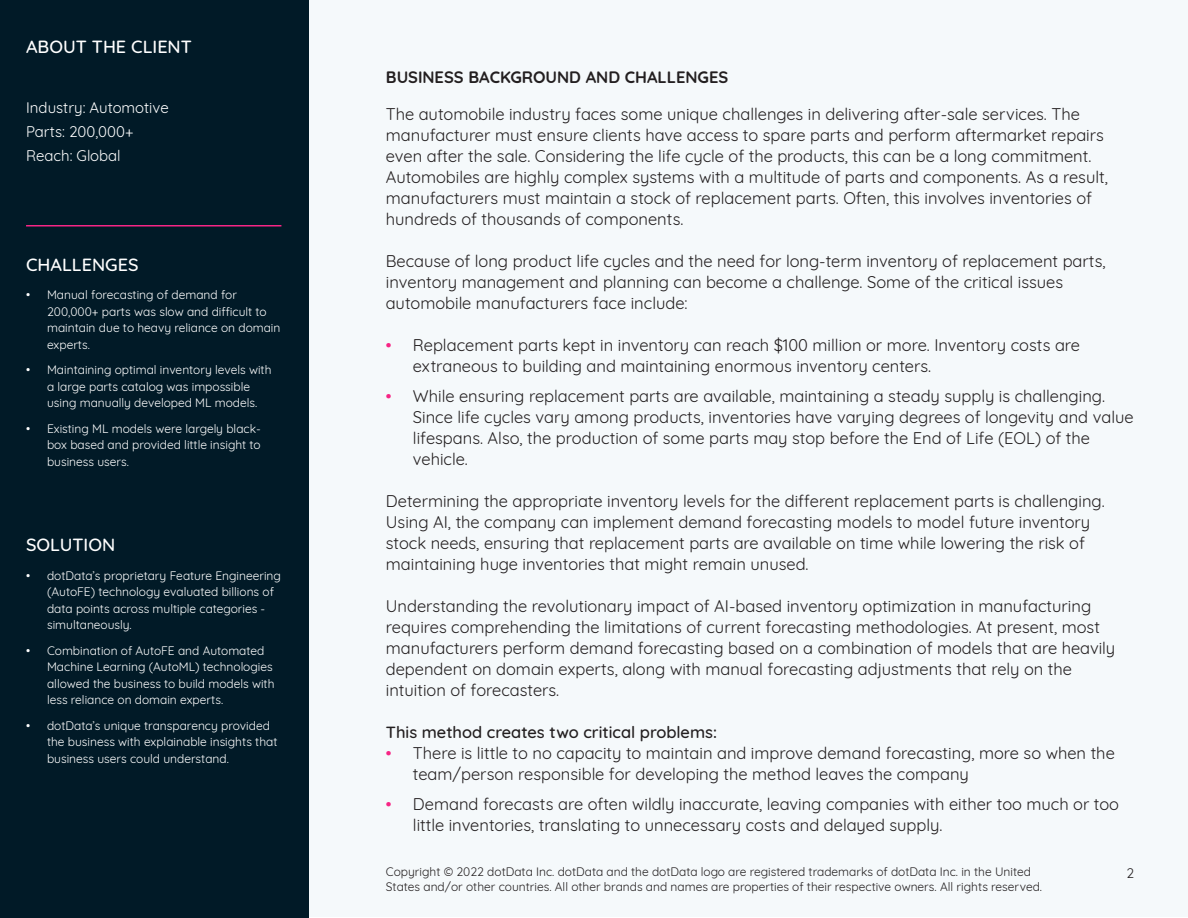
<style>
.page{position:relative;width:1188px;height:918px;background:#fff}
.page>*{position:absolute;margin:0;border:0;box-sizing:border-box;transform-origin:0 0}
.SIDE_TITLES{font:500 18px "Quicksand";color:#fff}
.t1{font:16.5px/21px "Quicksand";color:#231f20}
.t2{font:500 16.5px "Quicksand";color:#231f20}
.Section_TItle{font:700 16.5px "Quicksand";color:#231f20}
.Paragraph_white{font:15px "Quicksand";color:#fff}
.t3{font:13.5px "Quicksand";color:#231f20}
.t4{font:12px/16.5px "Quicksand";color:#fff}
.t5{font:12px "Quicksand";color:#231f20}
.s1{font-weight:500;color:#f72585}
</style>
<div class="page">
<div style="left:1px;top:1px;width:1187px;height:916px;background:#f5f9fb"></div>
<div style="left:0;top:0;width:309px;height:918px;background:#011a27"></div>
<hr style="left:26px;top:225px;width:255px;height:1px;background:#f72585">
<p class="SIDE_TITLES" style="left:26px;top:32px;width:167px">ABOUT THE CLIENT</p>
<p class="Paragraph_white" style="left:26px;top:96px;width:144px">Industry: Automotive</p>
<p class="Paragraph_white" style="left:26px;top:120px;width:109px">Parts: 200,000+</p>
<p class="Paragraph_white" style="left:26px;top:144px;width:96px">Reach: Global</p>
<p class="SIDE_TITLES" style="left:26px;top:250px;width:114px">CHALLENGES</p>
<p class="t4" style="left:47px;top:285px;width:235px;text-indent:-21px">• Manual forecasting of demand for<br>200,000+ parts was slow and difficult to maintain due to heavy reliance on domain experts.</p>
<p class="t4" style="left:26px;top:360px;width:247px;text-align:center">• Maintaining optimal inventory levels with a large parts catalog was impossible<br>using manually developed ML models.</p>
<p class="t4" style="left:47px;top:419px;width:215px;text-align:justify;text-indent:-21px">• Existing ML models were largely black&shy;box based and provided little insight to business users.</p>
<p class="SIDE_TITLES" style="left:26px;top:530px;width:91px">SOLUTION</p>
<p class="t4" style="left:47px;top:566px;width:235px;text-indent:-21px">• dotData’s proprietary Feature Engineering (AutoFE) technology evaluated billions of data points across multiple categories - simultaneously.</p>
<p class="t4" style="left:47px;top:641px;width:229px;text-indent:-21px">• Combination of AutoFE and Automated Machine Learning (AutoML) technologies allowed the business to build models with less reliance on domain experts.</p>
<p class="t4" style="left:47px;top:716px;width:232px;text-indent:-21px">• dotData’s unique transparency provided the business with explainable insights that business users could understand.</p>
<p class="Section_TItle" style="left:386px;top:63px;width:344px">BUSINESS BACKGROUND AND CHALLENGES</p>
<p class="t1" style="left:386px;top:102px;width:724px">The automobile industry faces some unique challenges in delivering after-sale services. The manufacturer must ensure clients have access to spare parts and perform aftermarket repairs even after the sale. Considering the life cycle of the products, this can be a long commitment.<br>Automobiles are highly complex systems with a multitude of parts and components. As a result, manufacturers must maintain a stock of replacement parts. Often, this involves inventories of hundreds of thousands of components.</p>
<p class="t1" style="left:386px;top:249px;width:721px">Because of long product life cycles and the need for long-term inventory of replacement parts, inventory management and planning can become a challenge. Some of the critical issues automobile manufacturers face include:</p>
<p class="t1" style="left:413px;top:333px;width:669px;text-indent:-27px"><span class="s1">•</span> Replacement parts kept in inventory can reach $100 million or more. Inventory costs are extraneous to building and maintaining enormous inventory centers.</p>
<p class="t1" style="left:413px;top:384px;width:722px;text-indent:-27px"><span class="s1">•</span> While ensuring replacement parts are available, maintaining a steady supply is challenging.<br>Since life cycles vary among products, inventories have varying degrees of longevity and value lifespans. Also, the production of some parts may stop before the End of Life (EOL) of the vehicle.</p>
<p class="t1" style="left:386px;top:489px;width:720px">Determining the appropriate inventory levels for the different replacement parts is challenging.<br>Using AI, the company can implement demand forecasting models to model future inventory stock needs, ensuring that replacement parts are available on time while lowering the risk of maintaining huge inventories that might remain unused.</p>
<p class="t1" style="left:386px;top:594px;width:731px">Understanding the revolutionary impact of AI-based inventory optimization in manufacturing requires comprehending the limitations of current forecasting methodologies. At present, most manufacturers perform demand forecasting based on a combination of models that are heavily dependent on domain experts, along with manual forecasting adjustments that rely on the intuition of forecasters.</p>
<p class="t2" style="left:386px;top:719px;width:333px">This method creates two critical problems:</p>
<p class="t1" style="left:413px;top:741px;width:703px;text-indent:-27px"><span class="s1">•</span> There is little to no capacity to maintain and improve demand forecasting, more so when the team/person responsible for developing the method leaves the company</p>
<p class="t1" style="left:413px;top:792px;width:708px;text-indent:-27px"><span class="s1">•</span> Demand forecasts are often wildly inaccurate, leaving companies with either too much or too little inventories, translating to unnecessary costs and delayed supply.</p>
<p class="t5" style="left:386px;top:862px;width:647px">Copyright © 2022 dotData Inc. dotData and the dotData logo are registered trademarks of dotData Inc. in the United</p>
<p class="t3" style="left:1126px;top:862px;width:9px">2</p>
<p class="t5" style="left:386px;top:877px;width:658px">States and/or other countries. All other brands and names are properties of their respective owners. All rights reserved.</p>
</div>
